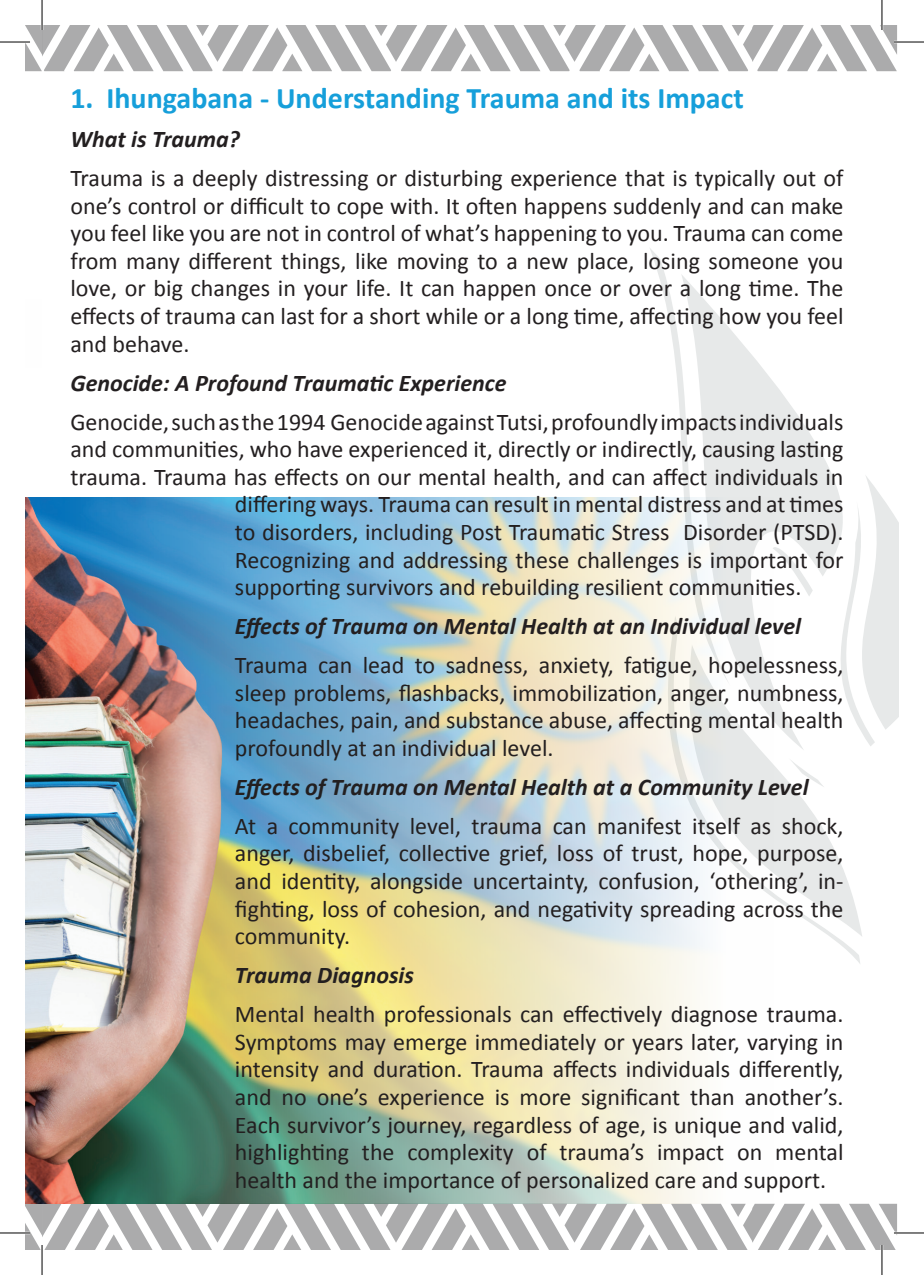
<style>
.page{position:relative;width:924px;height:1275px;background:#fff}
.page>*{position:absolute;margin:0;border:0;box-sizing:border-box;transform-origin:0 0}
.t1{font:700 30px "Calibri";color:#169fda}
.t2{font:24px/27.6px "Calibri";color:#231f20;text-align:justify}
.t3{font:italic 700 24px "Calibri";color:#231f20}
</style>
<div class="page">
<svg style="left:25px;top:25px;width:871px;height:46px"></svg>
<svg style="left:25px;top:1203px;width:871px;height:47px"></svg>
<svg style="left:650px;top:248px;width:31px;height:181px"></svg>
<svg style="left:681px;top:275px;width:151px;height:222px"></svg>
<svg style="left:772px;top:474px;width:126px;height:272px"></svg>
<svg style="left:772px;top:645px;width:89px;height:292px"></svg>
<img style="left:25px;top:497px;width:747px;height:706px">
<hr style="left:0;top:41px;width:30px;height:2px;background:#fff">
<hr style="left:893px;top:41px;width:30px;height:2px;background:#fff">
<hr style="left:0;top:1231px;width:30px;height:3px;background:#fff">
<hr style="left:893px;top:1231px;width:30px;height:3px;background:#fff">
<hr style="left:41px;top:0;width:2px;height:30px;background:#fff">
<hr style="left:41px;top:1245px;width:2px;height:30px;background:#fff">
<hr style="left:880px;top:0;width:2px;height:30px;background:#fff">
<hr style="left:880px;top:1245px;width:2px;height:30px;background:#fff">
<hr style="left:0;top:42px;width:30px;height:1px;background:#000">
<hr style="left:893px;top:42px;width:30px;height:1px;background:#000">
<hr style="left:0;top:1232px;width:30px;height:1px;background:#000">
<hr style="left:893px;top:1232px;width:30px;height:1px;background:#000">
<hr style="left:42px;top:0;width:1px;height:30px;background:#000">
<hr style="left:42px;top:1245px;width:1px;height:30px;background:#000">
<hr style="left:881px;top:0;width:1px;height:30px;background:#000">
<hr style="left:881px;top:1245px;width:1px;height:30px;background:#000">
<p class="t1" style="left:70px;top:79px;width:674px">1. Ihungabana - Understanding Trauma and its Impact</p>
<p class="t3" style="left:70px;top:124px;width:171px">What is Trauma?</p>
<p class="t2" style="left:70px;top:164px;width:774px">Trauma is a deeply distressing or disturbing experience that is typically out of one’s control or difficult to cope with. It often happens suddenly and can make you feel like you are not in control of what’s happening to you. Trauma can come from many different things, like moving to a new place, losing someone you love, or big changes in your life. It can happen once or over a long time. The effects of trauma can last for a short while or a long time, affecting how you feel and behave.</p>
<p class="t3" style="left:70px;top:367px;width:437px">Genocide: A Profound Traumatic Experience</p>
<p class="t2" style="left:70px;top:408px;width:774px">Genocide, such as the 1994 Genocide against Tutsi, profoundly impacts individuals</p>
<p class="t2" style="left:70px;top:435px;width:774px">and communities, who have experienced it, directly or indirectly, causing lasting</p>
<p class="t2" style="left:70px;top:463px;width:774px">trauma. Trauma has effects on our mental health, and can affect individuals in</p>
<p class="t2" style="left:235px;top:490px;width:609px">differing ways. Trauma can result in mental distress and at times</p>
<p class="t2" style="left:235px;top:518px;width:609px">to disorders, including Post Traumatic Stress Disorder (PTSD).</p>
<p class="t2" style="left:235px;top:546px;width:609px">Recognizing and addressing these challenges is important for</p>
<p class="t2" style="left:235px;top:573px;width:567px">supporting survivors and rebuilding resilient communities.</p>
<p class="t3" style="left:235px;top:611px;width:567px">Effects of Trauma on Mental Health at an Individual level</p>
<p class="t2" style="left:235px;top:651px;width:609px">Trauma can lead to sadness, anxiety, fatigue, hopelessness, sleep problems, flashbacks, immobilization, anger, numbness, headaches, pain, and substance abuse, affecting mental health profoundly at an individual level.</p>
<p class="t3" style="left:235px;top:771px;width:575px">Effects of Trauma on Mental Health at a Community Level</p>
<p class="t2" style="left:235px;top:812px;width:609px">At a community level, trauma can manifest itself as shock, anger, disbelief, collective grief, loss of trust, hope, purpose, and identity, alongside uncertainty, confusion, ‘othering’, in&shy;fighting, loss of cohesion, and negativity spreading across the community.</p>
<p class="t3" style="left:235px;top:960px;width:180px">Trauma Diagnosis</p>
<p class="t2" style="left:235px;top:1000px;width:609px">Mental health professionals can effectively diagnose trauma.<br>Symptoms may emerge immediately or years later, varying in intensity and duration. Trauma affects individuals differently, and no one’s experience is more significant than another’s.<br>Each survivor’s journey, regardless of age, is unique and valid, highlighting the complexity of trauma’s impact on mental health and the importance of personalized care and support.</p>
</div>
